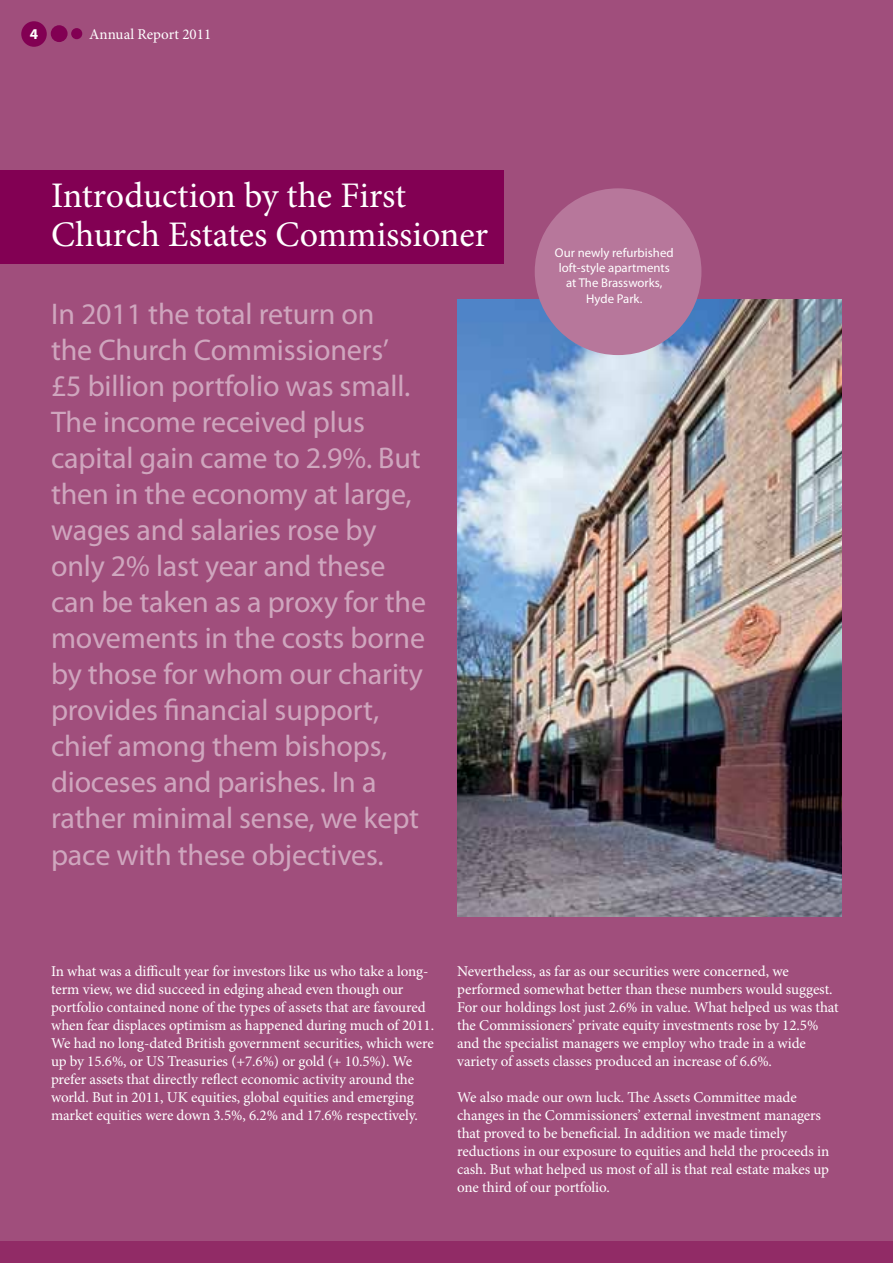
<style>
.page{position:relative;width:893px;height:1263px;background:#a04e7c}
.page>*{position:absolute;margin:0;border:0;box-sizing:border-box;transform-origin:0 0}
.t1{font:36px/39px "Minion Pro";color:#fff}
.t2{font:30px/36px "Myriad Pro";letter-spacing:-.005em;color:#cfa6be}
.t3{font:15px/18px "Minion Pro";letter-spacing:-.005em;color:#fff}
.t4{font:700 15px "Myriad Pro";color:#fff}
.t5{font:12.75px/15.3px "Myriad Pro";color:#fff;text-align:center}
</style>
<div class="page">
<img style="left:457px;top:300px;width:385px;height:616px">
<div style="left:21px;top:21px;width:26px;height:26px;background:#820053;border-radius:50%"></div>
<div style="left:51px;top:25px;width:17px;height:17px;background:#820053;border-radius:50%"></div>
<div style="left:71px;top:28px;width:11px;height:11px;background:#820053;border-radius:50%"></div>
<div style="left:0;top:170px;width:504px;height:94px;background:#820053"></div>
<div style="left:0;top:1242px;width:893px;height:21px;background:#912b66"></div>
<div style="left:535px;top:188px;width:166px;height:167px;background:#b7779b;border-radius:50%"></div>
<p class="t4" style="left:30px;top:25px;width:10px">4</p>
<p class="t3" style="left:89px;top:25px;width:123px">Annual Report 2011</p>
<h1 class="t1" style="left:51px;top:177px;width:439px">Introduction by the First<br>Church Estates Commissioner</h1>
<p class="t2" style="left:51px;top:297px;width:376px">In 2011 the total return on<br>the Church Commissioners’ £5 billion portfolio was small.<br>The income received plus capital gain came to 2.9%. But then in the economy at large, wages and salaries rose by only 2% last year and these can be taken as a proxy for the movements in the costs borne by those for whom our charity provides financial support, chief among them bishops, dioceses and parishes. In a rather minimal sense, we kept pace with these objectives.</p>
<p class="t5" style="left:555px;top:245px;width:120px">Our newly refurbished loft-style apartments at The Brassworks,<br>Hyde Park.</p>
<p class="t3" style="left:51px;top:963px;width:385px">In what was a difficult year for investors like us who take a long&shy;term view, we did succeed in edging ahead even though our portfolio contained none of the types of assets that are favoured when fear displaces optimism as happened during much of 2011.<br>We had no long-dated British government securities, which were up by 15.6%, or US Treasuries (+7.6%) or gold (+ 10.5%). We prefer assets that directly reflect economic activity around the world. But in 2011, UK equities, global equities and emerging market equities were down 3.5%, 6.2% and 17.6% respectively.</p>
<p class="t3" style="left:457px;top:963px;width:383px">Nevertheless, as far as our securities were concerned, we performed somewhat better than these numbers would suggest.<br>For our holdings lost just 2.6% in value. What helped us was that the Commissioners’ private equity investments rose by 12.5% and the specialist managers we employ who trade in a wide variety of assets classes produced an increase of 6.6%.</p>
<p class="t3" style="left:457px;top:1089px;width:374px">We also made our own luck. The Assets Committee made changes in the Commissioners’ external investment managers that proved to be beneficial. In addition we made timely reductions in our exposure to equities and held the proceeds in cash. But what helped us most of all is that real estate makes up one third of our portfolio.</p>
</div>
